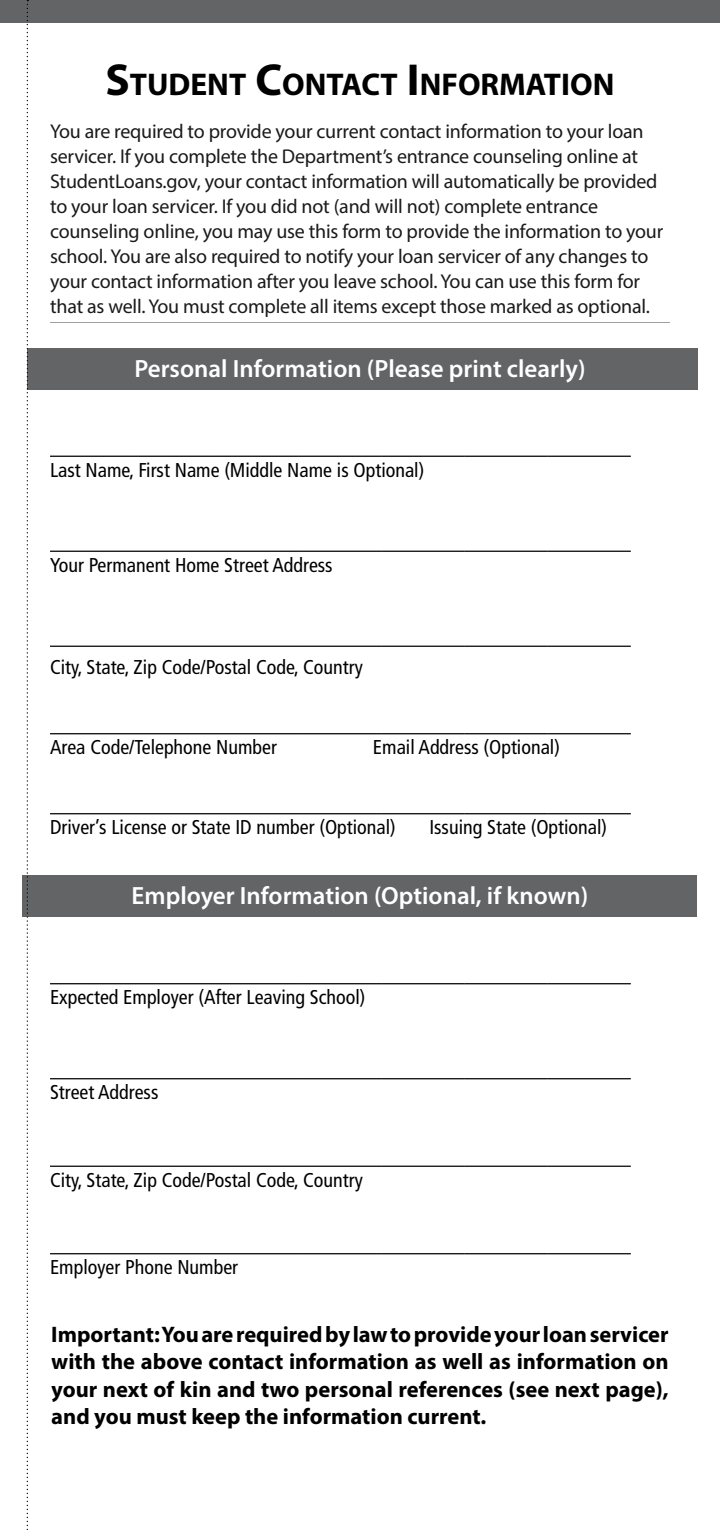
<style>
.page{position:relative;width:720px;height:1530px;background:#fff}
.page>*{position:absolute;margin:0;border:0;box-sizing:border-box;transform-origin:0 0}
.t1{font:700 31.5px "Myriad Pro";color:#000}
.t2{font:600 25px "Myriad Pro";color:#fff}
.t3{font:700 22.5px/27.5px "Myriad Pro";color:#000;text-align:justify}
.t4{font:20px/25px "Myriad Pro";letter-spacing:-.01em;color:#1a1a1a}
.t5{font:condensed 20px "Frutiger";color:#000}
.s1{font-size:45px}
</style>
<div class="page">
<div style="left:0;top:0;width:720px;height:22px;background:#636466"></div>
<svg style="left:27px;top:0;width:1px;height:1530px"></svg>
<div style="left:22px;top:875px;width:676px;height:41px;background:#636466"></div>
<div style="left:27px;top:348px;width:671px;height:42px;background:#636466"></div>
<hr style="left:50px;top:322px;width:620px;height:1px;background:#9d9fa2">
<hr style="left:50px;top:456px;width:83px;height:1px;background:#000">
<hr style="left:133px;top:456px;width:83px;height:1px;background:#000">
<hr style="left:216px;top:456px;width:83px;height:1px;background:#000">
<hr style="left:299px;top:456px;width:83px;height:1px;background:#000">
<hr style="left:382px;top:456px;width:83px;height:1px;background:#000">
<hr style="left:465px;top:456px;width:83px;height:1px;background:#000">
<hr style="left:548px;top:456px;width:83px;height:1px;background:#000">
<hr style="left:50px;top:551px;width:83px;height:1px;background:#000">
<hr style="left:133px;top:551px;width:83px;height:1px;background:#000">
<hr style="left:216px;top:551px;width:83px;height:1px;background:#000">
<hr style="left:299px;top:551px;width:83px;height:1px;background:#000">
<hr style="left:382px;top:551px;width:83px;height:1px;background:#000">
<hr style="left:465px;top:551px;width:83px;height:1px;background:#000">
<hr style="left:548px;top:551px;width:83px;height:1px;background:#000">
<hr style="left:50px;top:646px;width:83px;height:1px;background:#000">
<hr style="left:133px;top:646px;width:83px;height:1px;background:#000">
<hr style="left:216px;top:646px;width:83px;height:1px;background:#000">
<hr style="left:299px;top:646px;width:83px;height:1px;background:#000">
<hr style="left:382px;top:646px;width:83px;height:1px;background:#000">
<hr style="left:465px;top:646px;width:83px;height:1px;background:#000">
<hr style="left:548px;top:646px;width:83px;height:1px;background:#000">
<hr style="left:50px;top:733px;width:83px;height:1px;background:#000">
<hr style="left:133px;top:733px;width:83px;height:1px;background:#000">
<hr style="left:216px;top:733px;width:83px;height:1px;background:#000">
<hr style="left:299px;top:733px;width:83px;height:1px;background:#000">
<hr style="left:382px;top:733px;width:83px;height:1px;background:#000">
<hr style="left:465px;top:733px;width:83px;height:1px;background:#000">
<hr style="left:548px;top:733px;width:83px;height:1px;background:#000">
<hr style="left:50px;top:813px;width:83px;height:1px;background:#000">
<hr style="left:133px;top:813px;width:83px;height:1px;background:#000">
<hr style="left:216px;top:813px;width:83px;height:1px;background:#000">
<hr style="left:299px;top:813px;width:83px;height:1px;background:#000">
<hr style="left:382px;top:813px;width:83px;height:1px;background:#000">
<hr style="left:465px;top:813px;width:83px;height:1px;background:#000">
<hr style="left:548px;top:813px;width:83px;height:1px;background:#000">
<hr style="left:50px;top:983px;width:83px;height:1px;background:#000">
<hr style="left:133px;top:983px;width:83px;height:1px;background:#000">
<hr style="left:216px;top:983px;width:83px;height:1px;background:#000">
<hr style="left:299px;top:983px;width:83px;height:1px;background:#000">
<hr style="left:382px;top:983px;width:83px;height:1px;background:#000">
<hr style="left:465px;top:983px;width:83px;height:1px;background:#000">
<hr style="left:548px;top:983px;width:83px;height:1px;background:#000">
<hr style="left:50px;top:1078px;width:83px;height:1px;background:#000">
<hr style="left:133px;top:1078px;width:83px;height:1px;background:#000">
<hr style="left:216px;top:1078px;width:83px;height:1px;background:#000">
<hr style="left:299px;top:1078px;width:83px;height:1px;background:#000">
<hr style="left:382px;top:1078px;width:83px;height:1px;background:#000">
<hr style="left:465px;top:1078px;width:83px;height:1px;background:#000">
<hr style="left:548px;top:1078px;width:83px;height:1px;background:#000">
<hr style="left:50px;top:1166px;width:83px;height:1px;background:#000">
<hr style="left:133px;top:1166px;width:83px;height:1px;background:#000">
<hr style="left:216px;top:1166px;width:83px;height:1px;background:#000">
<hr style="left:299px;top:1166px;width:83px;height:1px;background:#000">
<hr style="left:382px;top:1166px;width:83px;height:1px;background:#000">
<hr style="left:465px;top:1166px;width:83px;height:1px;background:#000">
<hr style="left:548px;top:1166px;width:83px;height:1px;background:#000">
<hr style="left:50px;top:1253px;width:83px;height:1px;background:#000">
<hr style="left:133px;top:1253px;width:83px;height:1px;background:#000">
<hr style="left:216px;top:1253px;width:83px;height:1px;background:#000">
<hr style="left:299px;top:1253px;width:83px;height:1px;background:#000">
<hr style="left:382px;top:1253px;width:83px;height:1px;background:#000">
<hr style="left:465px;top:1253px;width:83px;height:1px;background:#000">
<hr style="left:548px;top:1253px;width:83px;height:1px;background:#000">
<h1 class="t1" style="left:106px;top:64px;width:510px"><span class="s1">S</span>TUDENT <span class="s1">C</span>ONTACT <span class="s1">I</span>NFORMATION</h1>
<p class="t4" style="left:50px;top:119px;width:615px">You are required to provide your current contact information to your loan servicer. If you complete the Department’s entrance counseling online at StudentLoans.gov, your contact information will automatically be provided to your loan servicer. If you did not (and will not) complete entrance counseling online, you may use this form to provide the information to your school. You are also required to notify your loan servicer of any changes to your contact information after you leave school. You can use this form for that as well. You must complete all items except those marked as optional.</p>
<p class="t2" style="left:134px;top:353px;width:453px">Personal Information (Please print clearly)</p>
<p class="t5" style="left:50px;top:458px;width:376px">Last Name, First Name (Middle Name is Optional)</p>
<p class="t5" style="left:50px;top:553px;width:284px">Your Permanent Home Street Address</p>
<p class="t5" style="left:50px;top:656px;width:314px">City, State, Zip Code/Postal Code, Country</p>
<p class="t5" style="left:50px;top:736px;width:228px">Area Code/Telephone Number</p>
<p class="t5" style="left:373px;top:736px;width:188px">Email Address (Optional)</p>
<p class="t5" style="left:50px;top:816px;width:347px">Driver’s License or State ID number (Optional)</p>
<p class="t5" style="left:429px;top:816px;width:179px">Issuing State (Optional)</p>
<p class="t2" style="left:132px;top:880px;width:458px">Employer Information (Optional, if known)</p>
<p class="t5" style="left:50px;top:986px;width:317px">Expected Employer (After Leaving School)</p>
<p class="t5" style="left:50px;top:1081px;width:110px">Street Address</p>
<p class="t5" style="left:50px;top:1168px;width:314px">City, State, Zip Code/Postal Code, Country</p>
<p class="t5" style="left:50px;top:1256px;width:190px">Employer Phone Number</p>
<p class="t3" style="left:51px;top:1320px;width:619px">Important: You are required by law to provide your loan servicer with the above contact information as well as information on your next of kin and two personal references (see next page), and you must keep the information current.</p>
</div>
